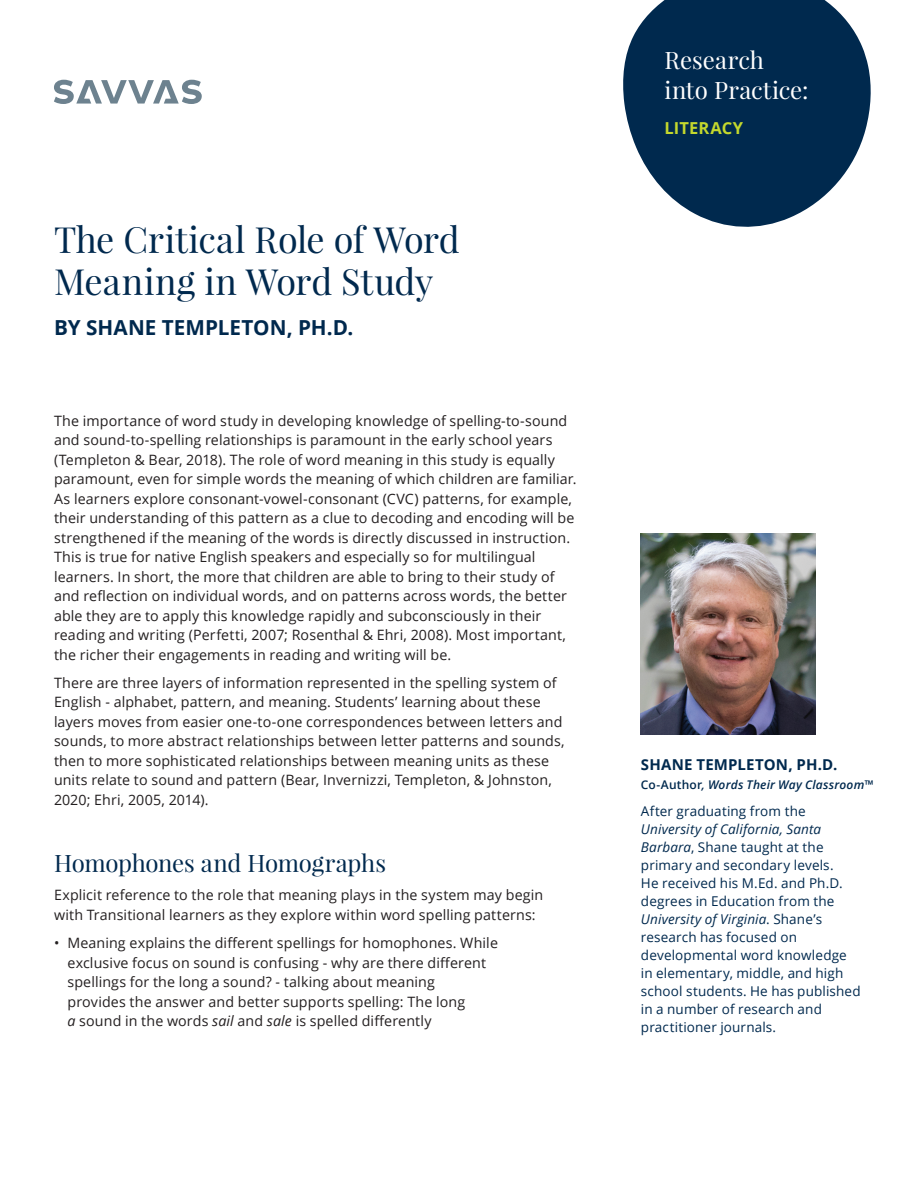
<style>
.page{position:relative;width:918px;height:1188px;background:#fff}
.page>*{position:absolute;margin:0;border:0;box-sizing:border-box;transform-origin:0 0}
.t1{font:36px/42px "Playfair Display";letter-spacing:-.005em;color:#00294e}
.t2{font:24px "Playfair Display";letter-spacing:-.015em;color:#00294e}
.t3{font:24px/30px "Playfair Display";letter-spacing:.005em;color:#fff}
.t4{font:700 20.7px "Open Sans";letter-spacing:-.005em;color:#00294e}
.t5{font:700 16.5px "Open Sans";letter-spacing:.01em;color:#c4d82d}
.t6{font:700 15px "Open Sans";letter-spacing:.01em;color:#00294e}
.t7{font:14.25px/19.5px "Open Sans";letter-spacing:.01em;color:#231f20}
.t8{font:13.5px/18px "Open Sans";letter-spacing:.01em;color:#00294e}
.t9{font:italic 600 12px "Open Sans";letter-spacing:.015em;color:#00294e}
.s1{font-style:italic}
.s2{font-style:normal}
</style>
<div class="page">
<img style="left:641px;top:533px;width:175px;height:202px">
<svg style="left:54px;top:80px;width:148px;height:24px"></svg>
<svg style="left:623px;top:0;width:248px;height:227px;fill:#00294e"></svg>
<h1 class="t1" style="left:54px;top:218px;width:407px">The Critical Role of Word<br>Meaning in Word Study</h1>
<h3 class="t4" style="left:54px;top:313px;width:301px">BY SHANE TEMPLETON, PH.D.</h3>
<p class="t7" style="left:54px;top:410px;width:524px">The importance of word study in developing knowledge of spelling-to-sound and sound-to-spelling relationships is paramount in the early school years (Templeton &amp; Bear, 2018). The role of word meaning in this study is equally paramount, even for simple words the meaning of which children are familiar.<br>As learners explore consonant-vowel-consonant (CVC) patterns, for example, their understanding of this pattern as a clue to decoding and encoding will be strengthened if the meaning of the words is directly discussed in instruction.<br>This is true for native English speakers and especially so for multilingual learners. In short, the more that children are able to bring to their study of and reflection on individual words, and on patterns across words, the better able they are to apply this knowledge rapidly and subconsciously in their reading and writing (Perfetti, 2007; Rosenthal &amp; Ehri, 2008). Most important, the richer their engagements in reading and writing will be.</p>
<p class="t7" style="left:54px;top:673px;width:512px">There are three layers of information represented in the spelling system of English - alphabet, pattern, and meaning. Students’ learning about these layers moves from easier one-to-one correspondences between letters and sounds, to more abstract relationships between letter patterns and sounds, then to more sophisticated relationships between meaning units as these units relate to sound and pattern (Bear, Invernizzi, Templeton, &amp; Johnston, 2020; Ehri, 2005, 2014).</p>
<h2 class="t2" style="left:54px;top:848px;width:334px">Homophones and Homographs</h2>
<p class="t7" style="left:54px;top:885px;width:491px">Explicit reference to the role that meaning plays in the system may begin with Transitional learners as they explore within word spelling patterns:</p>
<p class="t7" style="left:67px;top:933px;width:432px;text-indent:-13px">• Meaning explains the different spellings for homophones. While exclusive focus on sound is confusing - why are there different spellings for the long a sound? - talking about meaning<br>provides the answer and better supports spelling: The long<br><span class="s1">a</span> sound in the words <span class="s1">sail</span> and <span class="s1">sale</span> is spelled differently</p>
<h2 class="t3" style="left:664px;top:45px;width:145px">Research into Practice:</h2>
<p class="t5" style="left:664px;top:116px;width:80px">LITERACY</p>
<p class="t6" style="left:641px;top:754px;width:198px">SHANE TEMPLETON, PH.D.</p>
<p class="t9" style="left:641px;top:776px;width:234px"><span class="s2">Co-Author</span>, Words Their Way Classroom™</p>
<p class="t8" style="left:641px;top:802px;width:166px">After graduating from the</p>
<p class="t8" style="left:641px;top:820px;width:221px"><span class="s1">University of California, Santa<br>Barbara</span>, Shane taught at the primary and secondary levels.<br>He received his M.Ed. and Ph.D. degrees in Education from the<br><span class="s1">University of Virginia</span>. Shane’s research has focused on developmental word knowledge in elementary, middle, and high school students. He has published in a number of research and practitioner journals.</p>
</div>
